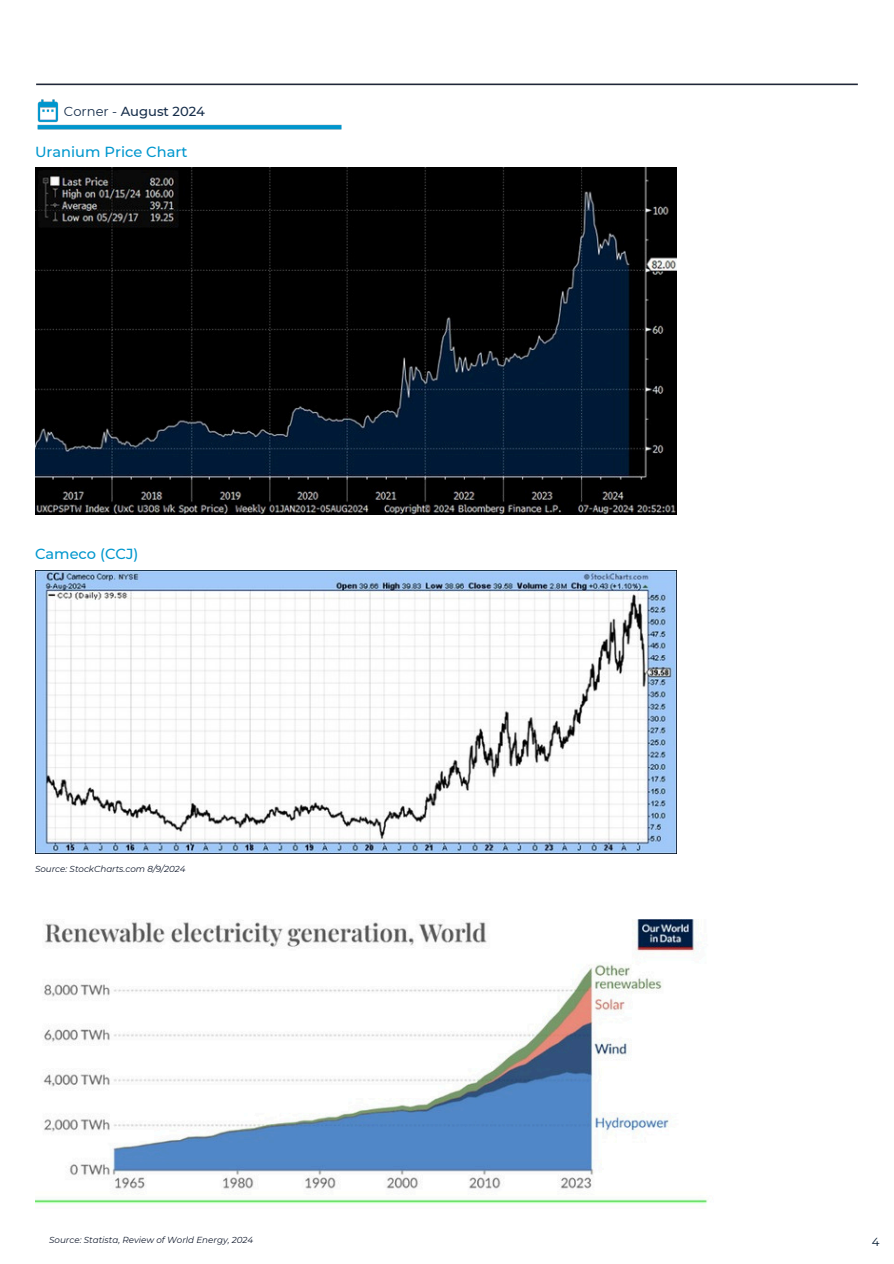
<style>
.page{position:relative;width:894px;height:1264px;background:#fff}
.page>*{position:absolute;margin:0;border:0;box-sizing:border-box;transform-origin:0 0}
.t1{font:500 14.55px "Montserrat";color:#0097ce}
.t2{font:500 13.05px "Montserrat";color:#162d4a}
.t3{font:11.7px "Montserrat";color:#00182f}
.t4{font:italic 8.7px "Montserrat";color:#121b2e}
.s1{font-weight:400}
</style>
<div class="page">
<img style="left:36px;top:83px;width:822px;height:47px">
<img style="left:35px;top:168px;width:641px;height:346px">
<img style="left:35px;top:570px;width:641px;height:283px">
<img style="left:35px;top:919px;width:673px;height:285px">
<p class="t2" style="left:64px;top:104px;width:142px"><span class="s1">Corner -</span> August 2024</p>
<p class="t1" style="left:35px;top:143px;width:154px">Uranium Price Chart</p>
<p class="t1" style="left:35px;top:544px;width:105px">Cameco (CCJ)</p>
<h1 class="t4" style="left:35px;top:863px;width:152px">Source: StockCharts.com 8/9/2024</h1>
<p class="t4" style="left:49px;top:1234px;width:205px">Source: Statista, Review of World Energy, 2024</p>
<p class="t3" style="left:871px;top:1234px;width:9px">4</p>
</div>
